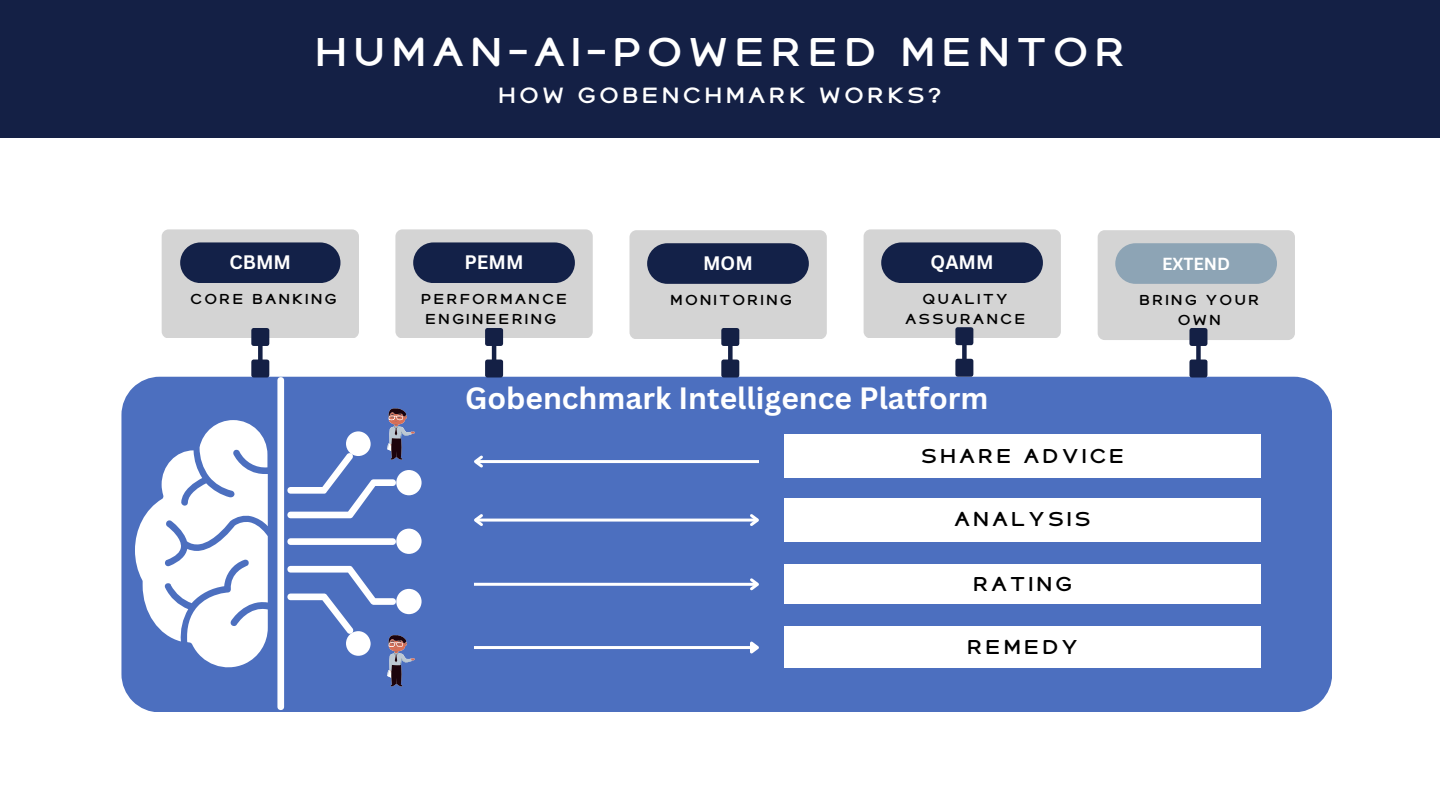
<style>
.page{position:relative;width:1440px;height:810px;background:#fff}
.page>*{position:absolute;margin:0;border:0;box-sizing:border-box;transform-origin:0 0}
.t1{font:800 40px "Signal";color:#fff}
.t2{font:700 30px "Canva Sans";color:#fff}
.t3{font:800 22px "Signal";color:#fff}
.t4{font:800 20px "Signal";color:#000}
.t5{font:700 19px "Canva Sans";color:#fff}
.t6{font:700 17px "Canva Sans";color:#fff}
.t7{font:800 14.4px/20px "Signal";color:#000}
</style>
<div class="page">
<div style="left:0;top:0;width:1440px;height:137px;background:#142045"></div>
<div style="left:121px;top:377px;width:1211px;height:335px;background:#4c6fbf"></div>
<div style="left:395px;top:229px;width:198px;height:109px;background:#d4d4d4;border-radius:7px"></div>
<div style="left:413px;top:242px;width:162px;height:41px;background:#132148;border-radius:20px"></div>
<div style="left:630px;top:230px;width:197px;height:109px;background:#d4d4d4;border-radius:7px"></div>
<div style="left:647px;top:243px;width:162px;height:41px;background:#132148;border-radius:20px"></div>
<div style="left:162px;top:229px;width:197px;height:109px;background:#d4d4d4;border-radius:7px"></div>
<div style="left:180px;top:242px;width:160px;height:41px;background:#132148;border-radius:20px"></div>
<div style="left:784px;top:499px;width:477px;height:43px;background:#fff"></div>
<div style="left:784px;top:564px;width:477px;height:40px;background:#fff"></div>
<div style="left:784px;top:627px;width:477px;height:41px;background:#fff"></div>
<hr style="left:474px;top:646px;width:277px;height:3px;background:#fff">
<svg style="left:747px;top:639px;width:15px;height:19px"></svg>
<hr style="left:475px;top:519px;width:282px;height:3px;background:#fff">
<svg style="left:470px;top:511px;width:16px;height:18px"></svg>
<svg style="left:747px;top:511px;width:15px;height:18px"></svg>
<hr style="left:474px;top:583px;width:283px;height:3px;background:#fff">
<svg style="left:747px;top:576px;width:15px;height:17px"></svg>
<div style="left:258px;top:345px;width:5px;height:16px;background:#142045"></div>
<div style="left:254px;top:362px;width:13px;height:13px;background:#142045"></div>
<div style="left:251px;top:360px;width:18px;height:18px;border:4px solid #142045"></div>
<div style="left:254px;top:330px;width:13px;height:14px;background:#142045"></div>
<div style="left:251px;top:328px;width:18px;height:18px;border:4px solid #142045"></div>
<hr style="left:492px;top:345px;width:4px;height:16px;background:#142045">
<div style="left:487px;top:362px;width:14px;height:13px;background:#142045"></div>
<div style="left:485px;top:360px;width:18px;height:18px;border:4px solid #142045"></div>
<div style="left:487px;top:330px;width:14px;height:14px;background:#142045"></div>
<div style="left:485px;top:328px;width:18px;height:18px;border:4px solid #142045"></div>
<div style="left:728px;top:345px;width:5px;height:16px;background:#142045"></div>
<div style="left:724px;top:362px;width:13px;height:13px;background:#142045"></div>
<div style="left:721px;top:360px;width:18px;height:18px;border:4px solid #142045"></div>
<div style="left:724px;top:330px;width:13px;height:14px;background:#142045"></div>
<div style="left:721px;top:328px;width:18px;height:18px;border:4px solid #142045"></div>
<div style="left:1098px;top:230px;width:197px;height:110px;background:#d4d4d4;border-radius:7px"></div>
<div style="left:1115px;top:243px;width:162px;height:41px;background:#8da4b5;border-radius:20px"></div>
<div style="left:1196px;top:345px;width:5px;height:16px;background:#142045"></div>
<div style="left:1192px;top:362px;width:13px;height:13px;background:#142045"></div>
<div style="left:1189px;top:360px;width:18px;height:18px;border:4px solid #142045"></div>
<div style="left:1192px;top:330px;width:13px;height:14px;background:#142045"></div>
<div style="left:1189px;top:328px;width:18px;height:18px;border:4px solid #142045"></div>
<div style="left:396px;top:589px;width:26px;height:25px;background:#fff;border-radius:50%"></div>
<svg style="left:135px;top:420px;width:133px;height:253px"></svg>
<div style="left:396px;top:470px;width:26px;height:25px;background:#fff;border-radius:50%"></div>
<div style="left:396px;top:529px;width:26px;height:25px;background:#fff;border-radius:50%"></div>
<svg style="left:277px;top:377px;width:138px;height:333px"></svg>
<div style="left:784px;top:435px;width:477px;height:43px;background:#fff"></div>
<hr style="left:475px;top:460px;width:284px;height:3px;background:#fff">
<svg style="left:470px;top:453px;width:16px;height:17px"></svg>
<div style="left:864px;top:229px;width:197px;height:109px;background:#d4d4d4;border-radius:7px"></div>
<div style="left:881px;top:242px;width:162px;height:41px;background:#132148;border-radius:20px"></div>
<div style="left:962px;top:344px;width:5px;height:16px;background:#142045"></div>
<div style="left:958px;top:361px;width:13px;height:13px;background:#142045"></div>
<div style="left:955px;top:359px;width:18px;height:18px;border:4px solid #142045"></div>
<div style="left:958px;top:329px;width:13px;height:14px;background:#142045"></div>
<div style="left:955px;top:327px;width:18px;height:18px;border:4px solid #142045"></div>
<p class="t1" style="left:312px;top:28px;width:818px">HUMAN-AI-POWERED MENTOR</p>
<p class="t3" style="left:497px;top:82px;width:448px">HOW GOBENCHMARK WORKS?</p>
<p class="t5" style="left:230px;top:249px;width:63px">CBMM</p>
<p class="t7" style="left:189px;top:289px;width:150px">CORE BANKING</p>
<p class="t5" style="left:465px;top:249px;width:61px">PEMM</p>
<p class="t7" style="left:420px;top:289px;width:150px">PERFORMANCE<br>ENGINEERING</p>
<p class="t5" style="left:703px;top:250px;width:51px">MOM</p>
<p class="t7" style="left:669px;top:290px;width:125px">MONITORING</p>
<p class="t5" style="left:931px;top:249px;width:64px">QAMM</p>
<p class="t7" style="left:921px;top:289px;width:89px">QUALITY</p>
<p class="t7" style="left:904px;top:309px;width:124px">ASSURANCE</p>
<p class="t6" style="left:1162px;top:252px;width:70px">EXTEND</p>
<p class="t7" style="left:1138px;top:290px;width:124px;text-align:center">BRING YOUR<br>OWN</p>
<p class="t2" style="left:465px;top:377px;width:525px">Gobenchmark Intelligence Platform</p>
<p class="t4" style="left:919px;top:444px;width:208px">SHARE ADVICE</p>
<p class="t4" style="left:953px;top:507px;width:141px">ANALYSIS</p>
<p class="t4" style="left:971px;top:572px;width:104px">RATING</p>
<p class="t4" style="left:966px;top:635px;width:116px">REMEDY</p>
</div>
